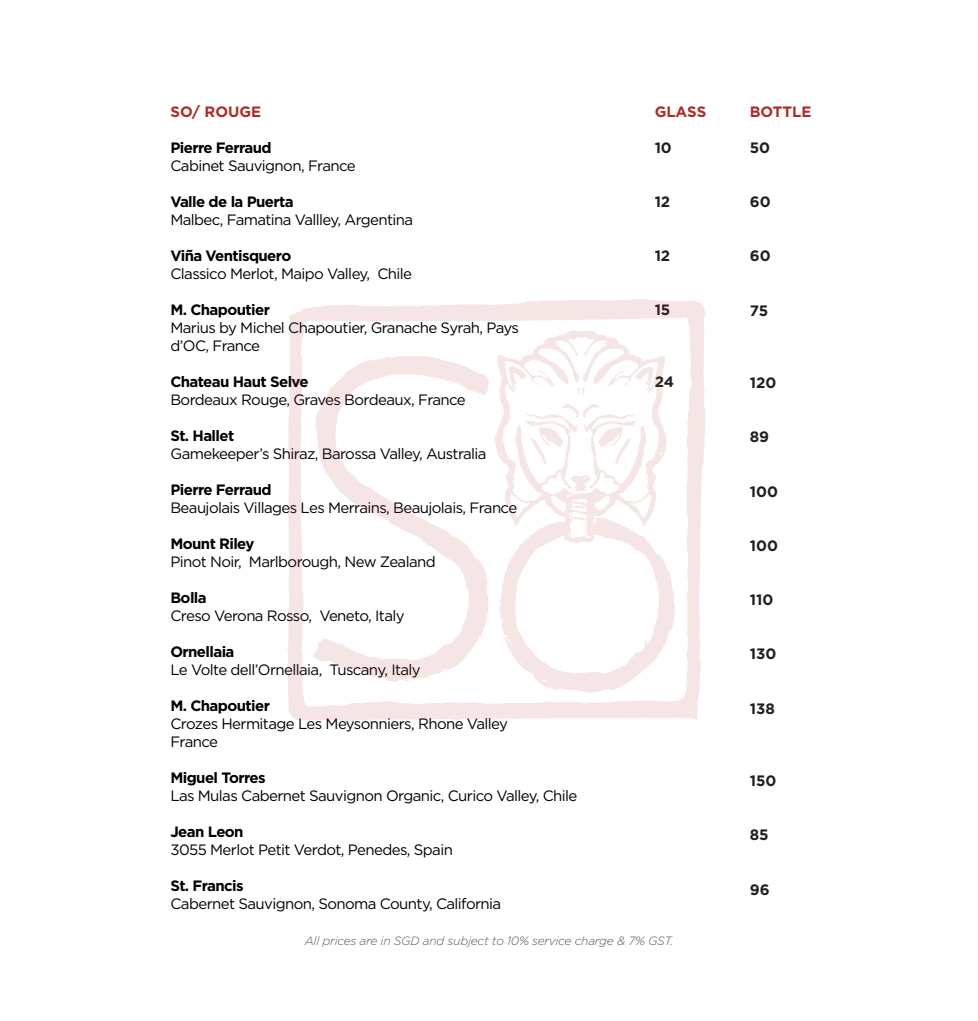
<style>
.page{position:relative;width:978px;height:1021px;background:#fff}
.page>*{position:absolute;margin:0;border:0;box-sizing:border-box;transform-origin:0 0}
.t1{font:15px/18px "Gotham";letter-spacing:-.04em;color:#000}
.t2{font:700 15px "Gotham";letter-spacing:-.04em;color:#000}
.t3{font:700 15px "Gotham";color:#231f20}
.t4{font:700 15px "Gotham";color:#ae2c28}
.t5{font:italic 300 12px "Gotham";letter-spacing:-.02em;color:#575756}
</style>
<div class="page">
<svg style="left:287px;top:299px;width:419px;height:422px"></svg>
<svg style="left:313px;top:355px;width:176px;height:326px"></svg>
<svg style="left:402px;top:679px;width:9px;height:2px"></svg>
<svg style="left:495px;top:330px;width:180px;height:362px"></svg>
<svg style="left:571px;top:475px;width:19px;height:16px"></svg>
<svg style="left:531px;top:426px;width:32px;height:38px"></svg>
<svg style="left:598px;top:426px;width:32px;height:38px"></svg>
<svg style="left:562px;top:404px;width:38px;height:14px"></svg>
<svg style="left:578px;top:386px;width:6px;height:9px"></svg>
<svg style="left:574px;top:505px;width:12px;height:3px"></svg>
<p class="t4" style="left:170px;top:101px;width:92px">SO/ ROUGE</p>
<p class="t2" style="left:170px;top:137px;width:103px">Pierre Ferraud</p>
<p class="t1" style="left:170px;top:156px;width:187px">Cabinet Sauvignon, France</p>
<p class="t2" style="left:170px;top:191px;width:125px">Valle de la Puerta</p>
<p class="t1" style="left:170px;top:210px;width:244px">Malbec, Famatina Vallley, Argentina</p>
<p class="t2" style="left:170px;top:245px;width:122px">Viña Ventisquero</p>
<p class="t1" style="left:170px;top:264px;width:243px">Classico Merlot, Maipo Valley, Chile</p>
<p class="t2" style="left:170px;top:299px;width:101px">M. Chapoutier</p>
<p class="t1" style="left:170px;top:318px;width:350px">Marius by Michel Chapoutier, Granache Syrah, Pays d’OC, France</p>
<p class="t2" style="left:170px;top:371px;width:140px">Chateau Haut Selve</p>
<p class="t1" style="left:170px;top:390px;width:297px">Bordeaux Rouge, Graves Bordeaux, France</p>
<p class="t2" style="left:170px;top:425px;width:65px">St. Hallet</p>
<p class="t1" style="left:170px;top:444px;width:318px">Gamekeeper’s Shiraz, Barossa Valley, Australia</p>
<p class="t2" style="left:170px;top:479px;width:103px">Pierre Ferraud</p>
<p class="t1" style="left:170px;top:498px;width:348px">Beaujolais Villages Les Merrains, Beaujolais, France</p>
<p class="t2" style="left:170px;top:533px;width:86px">Mount Riley</p>
<p class="t1" style="left:170px;top:552px;width:267px">Pinot Noir, Marlborough, New Zealand</p>
<p class="t2" style="left:170px;top:587px;width:38px">Bolla</p>
<p class="t1" style="left:170px;top:606px;width:236px">Creso Verona Rosso, Veneto, Italy</p>
<p class="t2" style="left:170px;top:641px;width:66px">Ornellaia</p>
<p class="t1" style="left:170px;top:660px;width:252px">Le Volte dell’Ornellaia, Tuscany, Italy</p>
<p class="t2" style="left:170px;top:695px;width:101px">M. Chapoutier</p>
<p class="t1" style="left:170px;top:714px;width:339px">Crozes Hermitage Les Meysonniers, Rhone Valley<br>France</p>
<p class="t2" style="left:170px;top:767px;width:97px">Miguel Torres</p>
<p class="t1" style="left:170px;top:786px;width:409px">Las Mulas Cabernet Sauvignon Organic, Curico Valley, Chile</p>
<p class="t2" style="left:170px;top:821px;width:75px">Jean Leon</p>
<p class="t1" style="left:170px;top:840px;width:284px">3055 Merlot Petit Verdot, Penedes, Spain</p>
<p class="t2" style="left:170px;top:875px;width:75px">St. Francis</p>
<p class="t1" style="left:170px;top:894px;width:332px">Cabernet Sauvignon, Sonoma County, California</p>
<p class="t4" style="left:655px;top:101px;width:53px">GLASS</p>
<p class="t3" style="left:655px;top:137px;width:19px">10</p>
<p class="t4" style="left:750px;top:101px;width:63px">BOTTLE</p>
<p class="t3" style="left:750px;top:138px;width:22px">50</p>
<p class="t3" style="left:655px;top:191px;width:17px">12</p>
<p class="t3" style="left:750px;top:192px;width:22px">60</p>
<p class="t3" style="left:655px;top:245px;width:17px">12</p>
<p class="t3" style="left:750px;top:246px;width:22px">60</p>
<p class="t3" style="left:655px;top:299px;width:17px">15</p>
<p class="t3" style="left:750px;top:300px;width:20px">75</p>
<p class="t3" style="left:655px;top:371px;width:21px">24</p>
<p class="t3" style="left:750px;top:373px;width:28px">120</p>
<p class="t3" style="left:750px;top:427px;width:21px">89</p>
<p class="t3" style="left:750px;top:481px;width:30px">100</p>
<p class="t3" style="left:750px;top:535px;width:30px">100</p>
<p class="t3" style="left:750px;top:590px;width:25px">110</p>
<p class="t3" style="left:750px;top:644px;width:28px">130</p>
<p class="t3" style="left:750px;top:698px;width:27px">138</p>
<p class="t3" style="left:750px;top:770px;width:28px">150</p>
<p class="t3" style="left:750px;top:825px;width:20px">85</p>
<p class="t3" style="left:750px;top:879px;width:21px">96</p>
<p class="t5" style="left:305px;top:933px;width:370px">All prices are in SGD and subject to 10% service charge &amp; 7% GST.</p>
</div>
